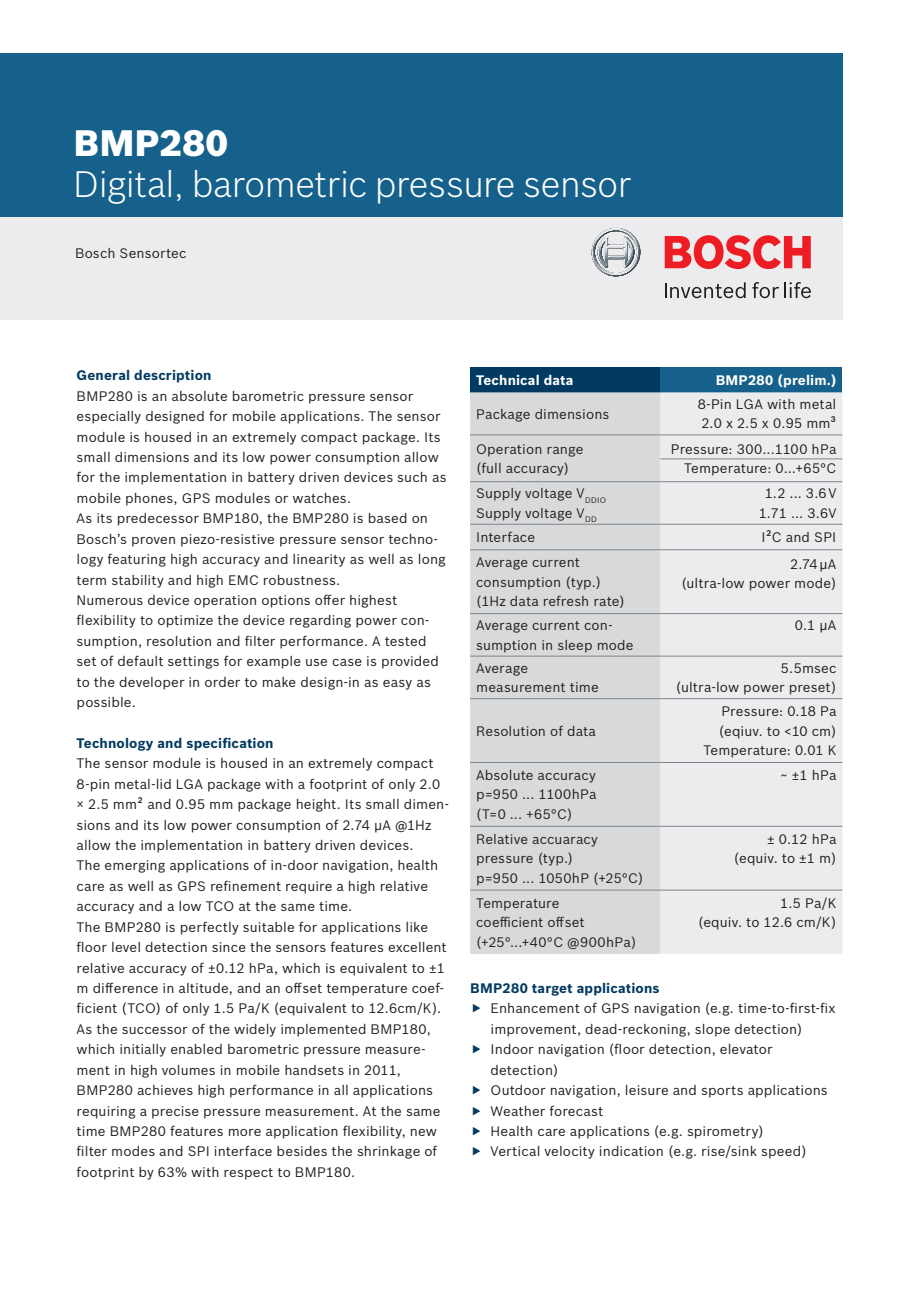
<style>
.page{position:relative;width:919px;height:1289px;background:#fff}
.page>*{position:absolute;margin:0;border:0;box-sizing:border-box;transform-origin:0 0}
.t1{font:300 36px "Bosch Sans";letter-spacing:-.01em;color:#fff}
.t2{font:900 36px "Bosch Sans";color:#fff}
.t3{font:13.5px/20.4px "Bosch Sans";letter-spacing:.01em;color:#231f20}
.t4{font:700 13.5px "Bosch Sans";letter-spacing:.01em;color:#003a60}
.t5{font:700 13.5px "Bosch Sans";letter-spacing:.015em;color:#fff}
</style>
<div class="page">
<div style="left:0;top:54px;width:842px;height:163px;background:#16618b"></div>
<div style="left:0;top:217px;width:842px;height:102px;background:#ececee"></div>
<svg style="left:591px;top:228px;width:49px;height:48px"></svg>
<svg style="left:665px;top:282px;width:80px;height:16px"></svg>
<svg style="left:752px;top:282px;width:58px;height:16px"></svg>
<svg style="left:664px;top:235px;width:146px;height:34px"></svg>
<div style="left:470px;top:367px;width:190px;height:25px;background:#003a60"></div>
<div style="left:660px;top:367px;width:182px;height:25px;background:#16618b"></div>
<div style="left:470px;top:392px;width:190px;height:561px;background:#d8d9db"></div>
<div style="left:660px;top:392px;width:182px;height:561px;background:#ececee"></div>
<hr style="left:470px;top:434px;width:190px;height:1px;background:#818486">
<hr style="left:660px;top:434px;width:182px;height:1px;background:#818486">
<hr style="left:470px;top:481px;width:190px;height:1px;background:#818486">
<hr style="left:660px;top:481px;width:182px;height:1px;background:#818486">
<hr style="left:470px;top:524px;width:190px;height:1px;background:#818486">
<hr style="left:660px;top:524px;width:182px;height:1px;background:#818486">
<hr style="left:470px;top:549px;width:190px;height:1px;background:#818486">
<hr style="left:660px;top:549px;width:182px;height:1px;background:#818486">
<hr style="left:470px;top:613px;width:190px;height:1px;background:#818486">
<hr style="left:660px;top:613px;width:182px;height:1px;background:#818486">
<hr style="left:470px;top:656px;width:190px;height:1px;background:#818486">
<hr style="left:660px;top:656px;width:182px;height:1px;background:#818486">
<hr style="left:470px;top:698px;width:190px;height:1px;background:#818486">
<hr style="left:660px;top:698px;width:182px;height:1px;background:#818486">
<hr style="left:470px;top:762px;width:190px;height:1px;background:#818486">
<hr style="left:660px;top:762px;width:182px;height:1px;background:#818486">
<hr style="left:470px;top:826px;width:190px;height:1px;background:#818486">
<hr style="left:660px;top:826px;width:182px;height:1px;background:#818486">
<hr style="left:470px;top:889px;width:190px;height:1px;background:#818486">
<hr style="left:660px;top:889px;width:182px;height:1px;background:#818486">
<hr style="left:660px;top:458px;width:182px;height:1px;background:#818486">
<h1 class="t2" style="left:74px;top:115px;width:156px">BMP280</h1>
<h1 class="t1" style="left:74px;top:158px;width:559px">Digital, barometric pressure sensor</h1>
<p class="t3" style="left:75px;top:242px;width:113px">Bosch Sensortec</p>
<p class="t4" style="left:77px;top:365px;width:136px">General description</p>
<p class="t3" style="left:77px;top:385px;width:371px">BMP280 is an absolute barometric pressure sensor especially designed for mobile applications. The sensor module is housed in an extremely compact package. Its small dimensions and its low power consumption allow for the implementation in battery driven devices such as mobile phones, GPS modules or watches.<br>As its predecessor BMP180, the BMP280 is based on Bosch’s proven piezo-resistive pressure sensor techno&shy;logy featuring high accuracy and linearity as well as long term stability and high EMC robustness.<br>Numerous device operation options offer highest flexibility to optimize the device regarding power con&shy;sumption, resolution and filter performance. A tested set of default settings for example use case is provided to the developer in order to make design-in as easy as possible.</p>
<p class="t4" style="left:77px;top:732px;width:198px">Technology and specification</p>
<p class="t3" style="left:77px;top:752px;width:374px">The sensor module is housed in an extremely compact 8-pin metal-lid LGA package with a footprint of only 2.0 × 2.5 mm² and 0.95 mm package height. Its small dimen&shy;sions and its low power consumption of 2.74 µA @1Hz allow the implementation in battery driven devices.<br>The emerging applications of in-door navigation, health care as well as GPS refinement require a high relative accuracy and a low TCO at the same time.<br>The BMP280 is perfectly suitable for applications like floor level detection since the sensors features excellent relative accuracy of ±0.12 hPa, which is equivalent to ±1 m difference in altitude, and an offset temperature coef&shy;ficient (TCO) of only 1.5 Pa/K (equivalent to 12.6cm/K).<br>As the successor of the widely implemented BMP180, which initially enabled barometric pressure measure&shy;ment in high volumes in mobile handsets in 2011, BMP280 achieves high performance in all applications requiring a precise pressure measurement. At the same time BMP280 features more application flexibility, new filter modes and SPI interface besides the shrinkage of footprint by 63% with respect to BMP180.</p>
<p class="t5" style="left:476px;top:369px;width:99px">Technical data</p>
<p class="t5" style="left:715px;top:369px;width:122px">BMP280 (prelim.)</p>
<p class="t3" style="left:476px;top:403px;width:135px">Package dimensions</p>
<p class="t3" style="left:697px;top:393px;width:140px;line-height:19.5px">8-Pin LGA with metal<br>2.0 x 2.5 x 0.95 mm³</p>
<p class="t3" style="left:476px;top:438px;width:109px;line-height:19.5px">Operation range (full accuracy)</p>
<p class="t3" style="left:670px;top:438px;width:167px;line-height:19.5px;text-align:right">Pressure: 300...1100 hPa<br>Temperature: 0…+65°C</p>
<p class="t3" style="left:476px;top:483px;width:132px;line-height:19.5px">Supply voltage V<sub>DDIO<br></sub>Supply voltage V<sub>DD</sub></p>
<p class="t3" style="left:758px;top:483px;width:79px;line-height:19.5px;text-align:center">1.2 ... 3.6 V<br>1.71 ... 3.6V</p>
<p class="t3" style="left:476px;top:526px;width:60px">Interface</p>
<p class="t3" style="left:761px;top:526px;width:76px">I²C and SPI</p>
<p class="t3" style="left:476px;top:551px;width:150px;line-height:19.5px">Average current consumption (typ.) (1Hz data refresh rate)</p>
<p class="t3" style="left:681px;top:553px;width:156px;line-height:19.5px;text-align:right">2.74 µA<br>(ultra-low power mode)</p>
<p class="t3" style="left:476px;top:614px;width:159px;line-height:19.5px">Average current con&shy;sumption in sleep mode</p>
<p class="t3" style="left:794px;top:614px;width:43px">0.1 µA</p>
<p class="t3" style="left:476px;top:657px;width:124px;line-height:19.5px">Average measurement time</p>
<p class="t3" style="left:675px;top:657px;width:162px;line-height:19.5px;text-align:right">5.5msec<br>(ultra-low power preset)</p>
<p class="t3" style="left:476px;top:719px;width:121px">Resolution of data</p>
<p class="t3" style="left:703px;top:700px;width:134px;line-height:19.5px;text-align:right">Pressure: 0.18 Pa (eqiuv. to &lt;10 cm)<br>Temperature: 0.01 K</p>
<p class="t3" style="left:476px;top:764px;width:122px;line-height:19.5px;text-align:justify">Absolute accuracy p=950 ... 1100hPa (T=0 ... +65°C)</p>
<p class="t3" style="left:780px;top:764px;width:58px">~ ±1 hPa</p>
<p class="t3" style="left:476px;top:828px;width:169px;line-height:19.5px">Relative accuaracy pressure (typ.)<br>p=950 ... 1050hP (+25°C)</p>
<p class="t3" style="left:733px;top:828px;width:104px;line-height:19.5px;text-align:right">± 0.12 hPa (equiv. to ±1 m)</p>
<p class="t3" style="left:476px;top:892px;width:162px;line-height:19.5px">Temperature<br>coefficient offset (+25°...+40°C @900hPa)</p>
<p class="t3" style="left:698px;top:892px;width:140px;line-height:19.5px;text-align:right">1.5 Pa/K<br>(equiv. to 12.6 cm/K)</p>
<p class="t4" style="left:470px;top:977px;width:191px">BMP280 target applications</p>
<p class="t3" style="left:490px;top:997px;width:346px">Enhancement of GPS navigation (e.g. time-to-first-fix improvement, dead-reckoning, slope detection)<br>Indoor navigation (floor detection, elevator detection)<br>Outdoor navigation, leisure and sports applications Weather forecast<br>Health care applications (e.g. spirometry)<br>Vertical velocity indication (e.g. rise/sink speed)</p>
</div>
